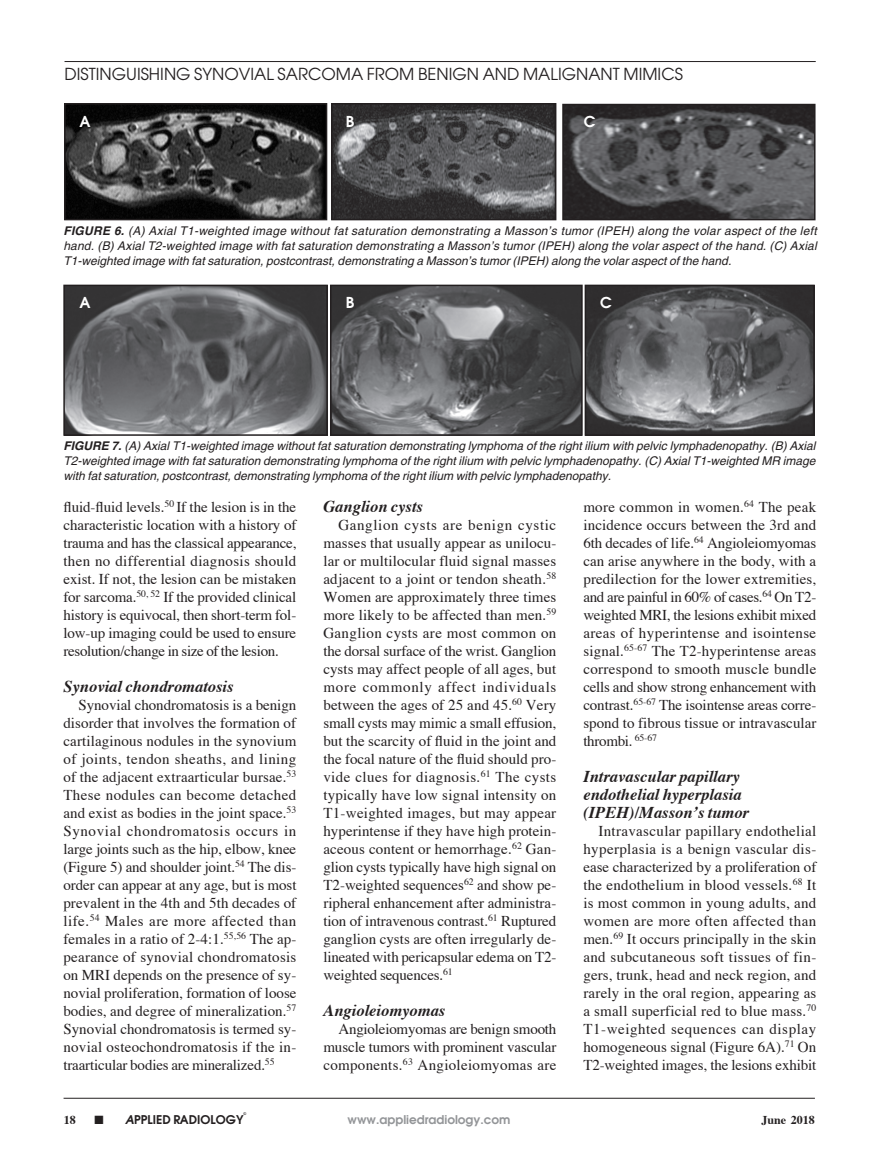
<style>
.page{position:relative;width:878px;height:1175px;background:#fff}
.page>*{position:absolute;margin:0;border:0;box-sizing:border-box;transform-origin:0 0}
.Article_2nd_subhead{font:italic 700 16.5px/18px "Times";color:#231f20}
.t1{font:16.5px "Avant Garde";color:#231f20}
.Article_body_copy{font:15px/18px "Times";letter-spacing:-.01em;color:#231f20;text-align:justify}
.figure_labels{font:600 15px "Avant Garde";color:#fff}
.Article_fig_caption{font:italic 12px/15px "Helvetica";color:#231f20;text-align:justify}
.t2{font:600 12px "Avant Garde";color:#939598}
.t3{font:600 12px "Avant Garde";color:#231f20}
.t4{font:700 12px "Times";color:#231f20}
.t5{font:600 3.75px "Avant Garde";color:#231f20}
.s1{font-weight:700}
.s2{font-style:italic}
</style>
<div class="page">
<hr style="left:64px;top:1097px;width:750px;height:1px;background:#231f20">
<hr style="left:64px;top:61px;width:751px;height:1px;background:#231f20">
<img style="left:67px;top:106px;width:257px;height:111px">
<div style="left:64px;top:103px;width:263px;height:117px;border:2px solid #231f20"></div>
<img style="left:334px;top:106px;width:219px;height:111px">
<div style="left:331px;top:103px;width:225px;height:117px;border:2px solid #231f20"></div>
<img style="left:565px;top:107px;width:247px;height:110px">
<div style="left:562px;top:104px;width:253px;height:116px;border:2px solid #231f20"></div>
<img style="left:66px;top:288px;width:259px;height:145px">
<div style="left:63px;top:285px;width:265px;height:151px;border:2px solid #231f20"></div>
<img style="left:333px;top:288px;width:246px;height:145px">
<div style="left:330px;top:285px;width:252px;height:151px;border:2px solid #231f20"></div>
<img style="left:587px;top:288px;width:224px;height:145px">
<div style="left:584px;top:285px;width:230px;height:151px;border:2px solid #231f20"></div>
<p class="t1" style="left:65px;top:64px;width:620px">DISTINGUISHING SYNOVIAL SARCOMA FROM BENIGN AND MALIGNANT MIMICS</p>
<p class="figure_labels" style="left:79px;top:111px;width:13px">A</p>
<p class="figure_labels" style="left:346px;top:111px;width:10px">B</p>
<p class="figure_labels" style="left:583px;top:111px;width:13px">C</p>
<p class="Article_fig_caption" style="left:63px;top:223px;width:754px"><span class="s1">FIGURE 6.</span> (A) Axial T1-weighted image without fat saturation demonstrating a Masson’s tumor (IPEH) along the volar aspect of the left hand. (B) Axial T2-weighted image with fat saturation demonstrating a Masson’s tumor (IPEH) along the volar aspect of the hand. (C) Axial T1-weighted image with fat saturation, postcontrast, demonstrating a Masson’s tumor (IPEH) along the volar aspect of the hand.</p>
<p class="figure_labels" style="left:79px;top:293px;width:13px">A</p>
<p class="figure_labels" style="left:346px;top:293px;width:10px">B</p>
<p class="figure_labels" style="left:600px;top:293px;width:13px">C</p>
<p class="Article_fig_caption" style="left:63px;top:438px;width:753px"><span class="s1">FIGURE 7.</span> (A) Axial T1-weighted image without fat saturation demonstrating lymphoma of the right ilium with pelvic lymphadenopathy. (B) Axial T2-weighted image with fat saturation demonstrating lymphoma of the right ilium with pelvic lymphadenopathy. (C) Axial T1-weighted MR image with fat saturation, postcontrast, demonstrating lymphoma of the right ilium with pelvic lymphadenopathy.</p>
<p class="Article_body_copy" style="left:63px;top:496px;width:234px">fluid-fluid levels.<sup>50</sup> If the lesion is in the characteristic location with a history of trauma and has the classical appearance, then no differential diagnosis should exist. If not, the lesion can be mistaken for sarcoma.<sup>50,</sup> <sup>52</sup> If the provided clinical history is equivocal, then short-term fol&shy;low-up imaging could be used to ensure resolution/change in size of the lesion.</p>
<p class="Article_2nd_subhead" style="left:63px;top:675px;width:172px">Synovial chondromatosis</p>
<p class="Article_body_copy" style="left:63px;top:694px;width:234px;text-indent:15px">Synovial chondromatosis is a benign disorder that involves the formation of cartilaginous nodules in the synovium of joints, tendon sheaths, and lining of the adjacent extraarticular bursae.<sup>53<br></sup>These nodules can become detached and exist as bodies in the joint space.<sup>53<br></sup>Synovial chondromatosis occurs in large joints such as the hip, elbow, knee (Figure 5) and shoulder joint.<sup>54</sup> The dis&shy;order can appear at any age, but is most prevalent in the 4th and 5th decades of life.<sup>54</sup> Males are more affected than females in a ratio of 2-4:1.<sup>55,56</sup> The ap&shy;pearance of synovial chondromatosis on MRI depends on the presence of sy&shy;novial proliferation, formation of loose bodies, and degree of mineralization.<sup>57<br></sup>Synovial chondromatosis is termed sy&shy;novial osteochondromatosis if the in&shy;traarticular bodies are mineralized.<sup>55</sup></p>
<p class="Article_2nd_subhead" style="left:323px;top:495px;width:101px">Ganglion cysts</p>
<p class="Article_body_copy" style="left:323px;top:514px;width:234px;text-indent:15px">Ganglion cysts are benign cystic masses that usually appear as unilocu&shy;lar or multilocular fluid signal masses adjacent to a joint or tendon sheath.<sup>58<br></sup>Women are approximately three times more likely to be affected than men.<sup>59<br></sup>Ganglion cysts are most common on the dorsal surface of the wrist. Ganglion cysts may affect people of all ages, but more commonly affect individuals between the ages of 25 and 45.<sup>60</sup> Very small cysts may mimic a small effusion, but the scarcity of fluid in the joint and the focal nature of the fluid should pro&shy;vide clues for diagnosis.<sup>61</sup> The cysts typically have low signal intensity on T1-weighted images, but may appear hyperintense if they have high protein&shy;aceous content or hemorrhage.<sup>62</sup> Gan&shy;glion cysts typically have high signal on T2-weighted sequences<sup>62</sup> and show pe&shy;ripheral enhancement after administra&shy;tion of intravenous contrast.<sup>61</sup> Ruptured ganglion cysts are often irregularly de&shy;lineated with pericapsular edema on T2- weighted sequences.<sup>61</sup></p>
<p class="Article_2nd_subhead" style="left:323px;top:999px;width:123px">Angioleiomyomas</p>
<p class="Article_body_copy" style="left:323px;top:1018px;width:234px;text-indent:15px">Angioleiomyomas are benign smooth muscle tumors with prominent vascular components.<sup>63</sup> Angioleiomyomas are</p>
<p class="Article_body_copy" style="left:583px;top:496px;width:234px">more common in women.<sup>64</sup> The peak incidence occurs between the 3rd and 6th decades of life.<sup>64</sup> Angioleiomyomas can arise anywhere in the body, with a predilection for the lower extremities, and are painful in 60% of cases.<sup>64</sup> On T2- weighted MRI, the lesions exhibit mixed areas of hyperintense and isointense signal.<sup>65-67</sup> The T2-hyperintense areas correspond to smooth muscle bundle cells and show strong enhancement with contrast.<sup>65-67</sup> The isointense areas corre&shy;spond to fibrous tissue or intravascular thrombi. <sup>65-67</sup></p>
<p class="Article_2nd_subhead" style="left:583px;top:765px;width:167px">Intravascular papillary endothelial hyperplasia (IPEH)/Masson’s tumor</p>
<p class="Article_body_copy" style="left:583px;top:820px;width:234px;text-indent:15px">Intravascular papillary endothelial hyperplasia is a benign vascular dis&shy;ease characterized by a proliferation of the endothelium in blood vessels.<sup>68</sup> It is most common in young adults, and women are more often affected than men.<sup>69</sup> It occurs principally in the skin and subcutaneous soft tissues of fin&shy;gers, trunk, head and neck region, and rarely in the oral region, appearing as a small superficial red to blue mass.<sup>70<br></sup>T1-weighted sequences can display homogeneous signal (Figure 6A).<sup>71</sup> On T2-weighted images, the lesions exhibit</p>
<p class="t5" style="left:243px;top:1111px;width:4px">©</p>
<p class="t4" style="left:64px;top:1108px;width:13px">18</p>
<p class="t3" style="left:95px;top:1111px;width:150px">■ <span class="s2">A</span>PPLIED RADIOLOGY</p>
<p class="t2" style="left:347px;top:1111px;width:164px">www.appliedradiology.com</p>
<p class="t4" style="left:761px;top:1108px;width:55px">June 2018</p>
</div>
